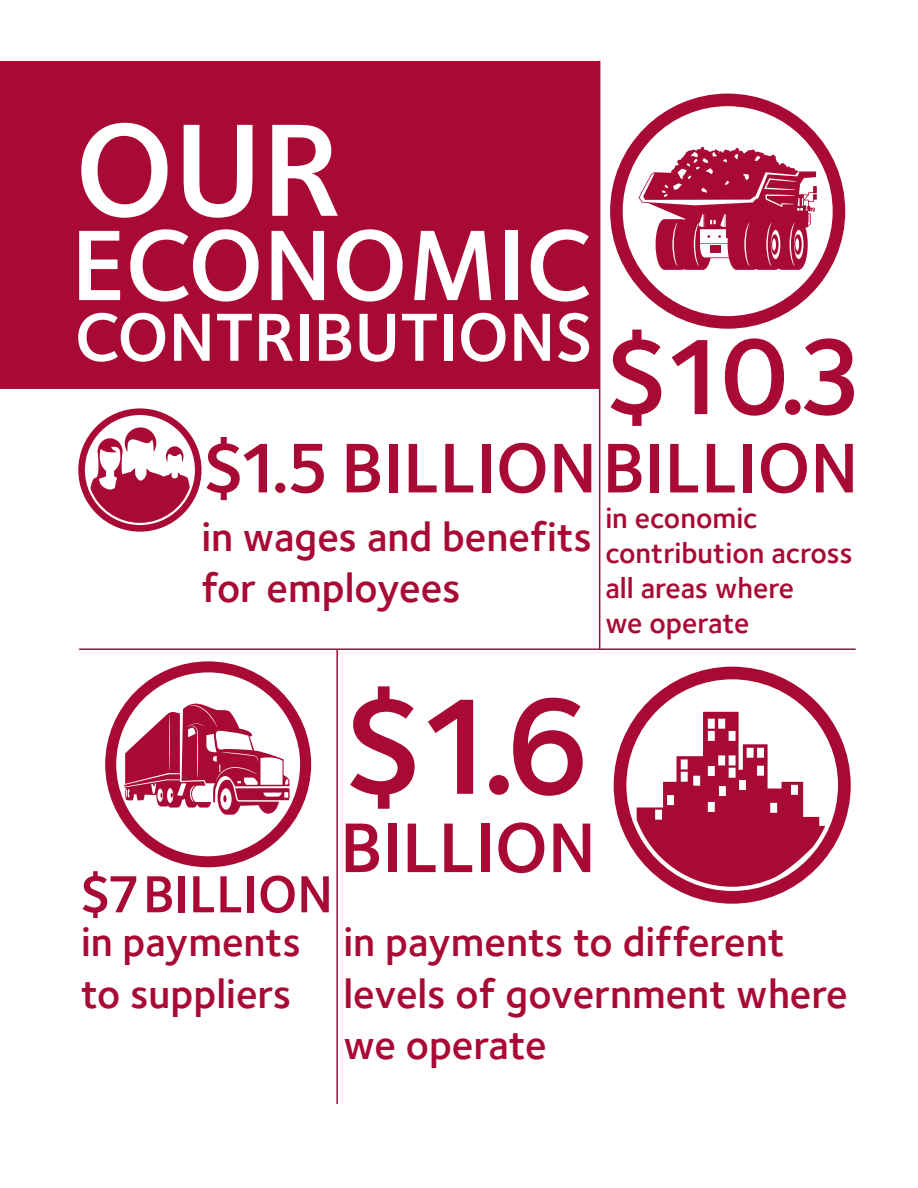
<style>
.page{position:relative;width:918px;height:1188px;background:#fff}
.page>*{position:absolute;margin:0;border:0;box-sizing:border-box;transform-origin:0 0}
.t1{font:600 141px "Foundry Sterling";color:#a90a35}
.t2{font:600 111px "Foundry Sterling";color:#a90a35}
.t3{font:600 72.75px "Foundry Sterling";color:#a90a35}
.t4{font:600 54px "Foundry Sterling";color:#a90a35}
.t5{font:600 41.25px/51.6px "Foundry Sterling";color:#a90a35}
.t6{font:600 29.25px/35.1px "Foundry Sterling";color:#a90a35}
</style>
<div class="page">
<div style="left:0;top:61px;width:600px;height:328px;background:#a90a35"></div>
<svg style="left:78px;top:408px;width:124px;height:124px"></svg>
<svg style="left:614px;top:667px;width:237px;height:237px"></svg>
<svg style="left:637px;top:712px;width:188px;height:175px"></svg>
<svg style="left:81px;top:123px;width:87px;height:95px"></svg>
<svg style="left:184px;top:125px;width:68px;height:93px"></svg>
<svg style="left:272px;top:125px;width:66px;height:91px"></svg>
<svg style="left:79px;top:231px;width:41px;height:69px"></svg>
<svg style="left:130px;top:229px;width:129px;height:73px"></svg>
<svg style="left:272px;top:231px;width:52px;height:69px"></svg>
<svg style="left:337px;top:229px;width:66px;height:73px"></svg>
<svg style="left:414px;top:231px;width:77px;height:69px"></svg>
<div style="left:506px;top:231px;width:12px;height:69px;background:#fff"></div>
<svg style="left:531px;top:229px;width:58px;height:73px"></svg>
<svg style="left:78px;top:313px;width:87px;height:49px"></svg>
<svg style="left:174px;top:314px;width:36px;height:47px"></svg>
<svg style="left:217px;top:314px;width:35px;height:47px"></svg>
<svg style="left:259px;top:314px;width:34px;height:47px"></svg>
<div style="left:300px;top:314px;width:8px;height:47px;background:#fff"></div>
<svg style="left:319px;top:314px;width:32px;height:47px"></svg>
<svg style="left:360px;top:314px;width:35px;height:48px"></svg>
<svg style="left:402px;top:314px;width:35px;height:47px"></svg>
<div style="left:444px;top:314px;width:8px;height:47px;background:#fff"></div>
<svg style="left:461px;top:313px;width:45px;height:49px"></svg>
<svg style="left:514px;top:314px;width:36px;height:47px"></svg>
<svg style="left:558px;top:313px;width:31px;height:49px"></svg>
<hr style="left:79px;top:648px;width:777px;height:2px;background:#a90a35">
<hr style="left:599px;top:61px;width:1px;height:588px;background:#a90a35">
<hr style="left:336px;top:649px;width:2px;height:455px;background:#a90a35">
<svg style="left:610px;top:94px;width:235px;height:235px"></svg>
<svg style="left:105px;top:661px;width:206px;height:206px"></svg>
<h2 class="t2" style="left:603px;top:311px;width:265px">$10.3</h2>
<h3 class="t3" style="left:201px;top:425px;width:659px">$1.5 BILLIONBILLION</h3>
<p class="t5" style="left:201px;top:511px;width:392px">in wages and benefits for employees</p>
<p class="t6" style="left:605px;top:500px;width:249px">in economic contribution across all areas where<br>we operate</p>
<h3 class="t4" style="left:79px;top:862px;width:256px">$7 BILLION</h3>
<h1 class="t1" style="left:340px;top:663px;width:253px">$1.6</h1>
<h3 class="t3" style="left:340px;top:805px;width:257px">BILLION</h3>
<p class="t5" style="left:81px;top:916px;width:222px">in payments to suppliers</p>
<p class="t5" style="left:344px;top:916px;width:506px">in payments to different levels of government where we operate</p>
</div>
